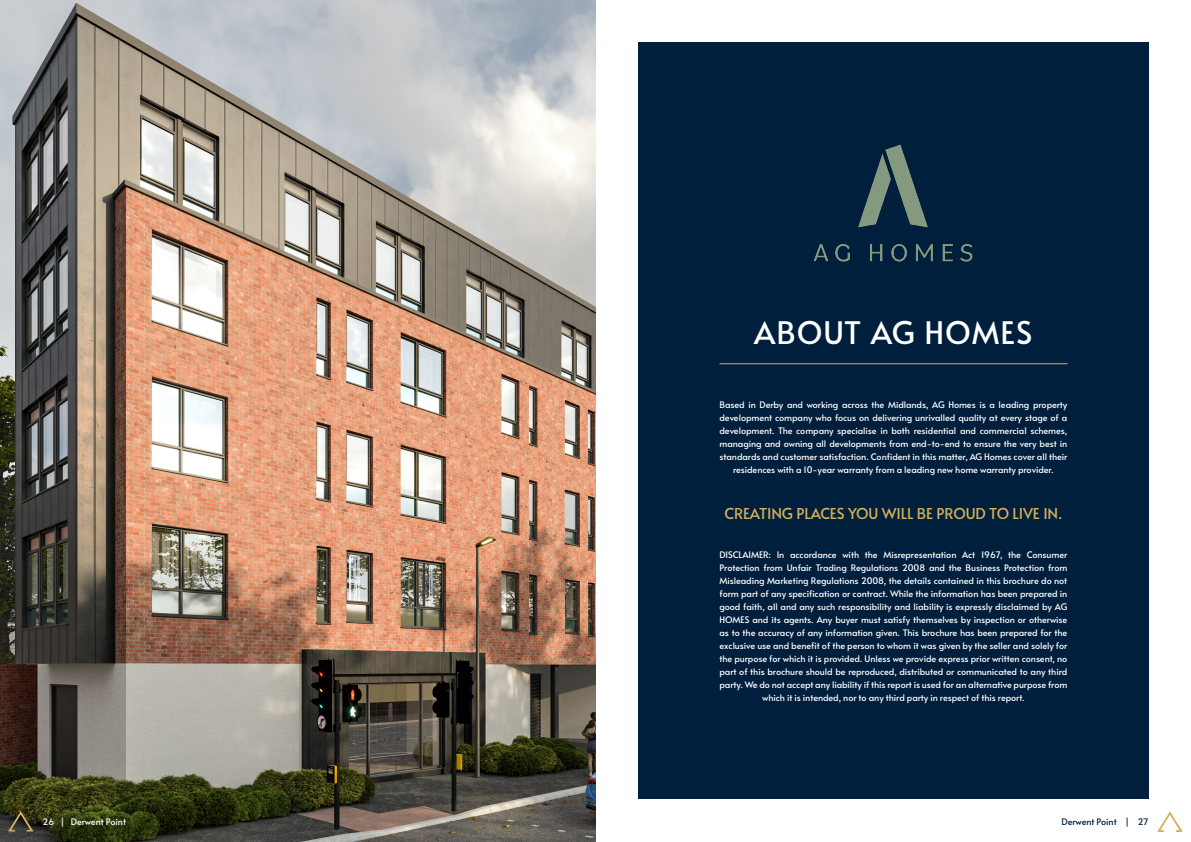
<style>
.page{position:relative;width:1191px;height:842px;background:#fff}
.page>*{position:absolute;margin:0;border:0;box-sizing:border-box;transform-origin:0 0}
.t1{font:31px "Alata";letter-spacing:.03em;color:#fff}
.t2{font:15px "Alata";letter-spacing:-.01em;color:#d6b059}
.t3{font:9px/13px "Alata";letter-spacing:-.01em;color:#fff;text-align:center}
.t4{font:9px "Alata";letter-spacing:-.01em;color:#001f3d}
</style>
<div class="page">
<svg style="left:1157px;top:811px;width:25px;height:21px"></svg>
<img style="left:0;top:0;width:595px;height:842px">
<div style="left:638px;top:43px;width:510px;height:756px;background:#001f3d"></div>
<img style="left:813px;top:144px;width:160px;height:118px">
<hr style="left:719px;top:363px;width:348px;height:1px;background:#d6b059">
<svg style="left:8px;top:811px;width:25px;height:21px"></svg>
<p class="t1" style="left:754px;top:306px;width:280px">ABOUT AG HOMES</p>
<p class="t3" style="left:719px;top:397px;width:349px">Based in Derby and working across the Midlands, AG Homes is a leading property development company who focus on delivering unrivalled quality at every stage of a development. The company specialise in both residential and commercial schemes, managing and owning all developments from end-to-end to ensure the very best in standards and customer satisfaction. Confident in this matter, AG Homes cover all their residences with a 10-year warranty from a leading new home warranty provider.</p>
<p class="t2" style="left:724px;top:500px;width:339px">CREATING PLACES YOU WILL BE PROUD TO LIVE IN.</p>
<p class="t3" style="left:719px;top:547px;width:349px">DISCLAIMER: In accordance with the Misrepresentation Act 1967, the Consumer Protection from Unfair Trading Regulations 2008 and the Business Protection from Misleading Marketing Regulations 2008, the details contained in this brochure do not form part of any specification or contract. While the information has been prepared in good faith, all and any such responsibility and liability is expressly disclaimed by AG HOMES and its agents. Any buyer must satisfy themselves by inspection or otherwise as to the accuracy of any information given. This brochure has been prepared for the exclusive use and benefit of the person to whom it was given by the seller and solely for the purpose for which it is provided. Unless we provide express prior written consent, no part of this brochure should be reproduced, distributed or communicated to any third party. We do not accept any liability if this report is used for an alternative purpose from which it is intended, nor to any third party in respect of this report.</p>
<p class="t3" style="left:43px;top:814px;width:85px">26 | Derwent Point</p>
<p class="t4" style="left:1061px;top:814px;width:88px">Derwent Point | 27</p>
</div>
